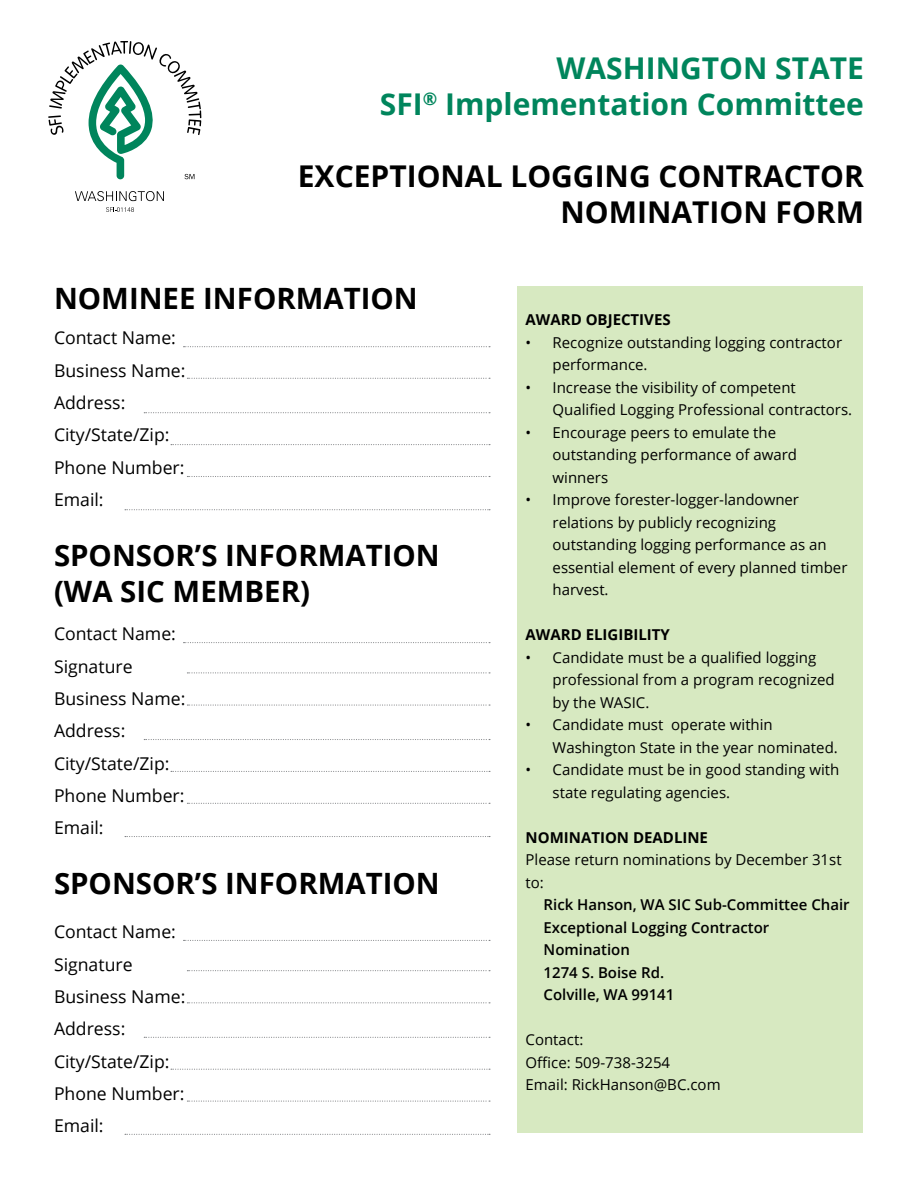
<style>
.page{position:relative;width:918px;height:1188px;background:#fff}
.page>*{position:absolute;margin:0;border:0;box-sizing:border-box;transform-origin:0 0}
.t1{font:700 30px/36px "Open Sans";color:#00855c;text-align:right}
.t2{font:700 30px/36px "Open Sans";color:#000;text-align:right}
.t3{font:700 29.4px/35.2px "Open Sans";color:#000}
.t4{font:17.7px/32.4px "Open Sans";color:#000}
.t5{font:15px/22.5px "Open Sans";color:#000}
.t6{font:600 15px/22.5px "Open Sans";color:#000}
.t7{font:700 15px "Open Sans";color:#000}
</style>
<div class="page">
<div style="left:517px;top:286px;width:346px;height:847px;background:#d7e9c1"></div>
<svg style="left:48px;top:41px;width:153px;height:138px"></svg>
<svg style="left:75px;top:191px;width:89px;height:10px"></svg>
<svg style="left:106px;top:207px;width:28px;height:5px"></svg>
<svg style="left:187px;top:378px;width:303px;height:1px"></svg>
<svg style="left:144px;top:412px;width:346px;height:1px"></svg>
<svg style="left:171px;top:444px;width:319px;height:1px"></svg>
<svg style="left:187px;top:476px;width:303px;height:1px"></svg>
<svg style="left:125px;top:509px;width:365px;height:1px"></svg>
<svg style="left:184px;top:346px;width:306px;height:1px"></svg>
<svg style="left:187px;top:705px;width:303px;height:1px"></svg>
<svg style="left:144px;top:739px;width:346px;height:1px"></svg>
<svg style="left:171px;top:771px;width:319px;height:1px"></svg>
<svg style="left:187px;top:803px;width:303px;height:1px"></svg>
<svg style="left:125px;top:836px;width:365px;height:1px"></svg>
<svg style="left:184px;top:642px;width:306px;height:1px"></svg>
<svg style="left:187px;top:672px;width:303px;height:1px"></svg>
<svg style="left:187px;top:1002px;width:303px;height:1px"></svg>
<svg style="left:144px;top:1037px;width:346px;height:1px"></svg>
<svg style="left:171px;top:1069px;width:319px;height:1px"></svg>
<svg style="left:187px;top:1101px;width:303px;height:1px"></svg>
<svg style="left:125px;top:1134px;width:365px;height:1px"></svg>
<svg style="left:184px;top:940px;width:306px;height:1px"></svg>
<svg style="left:187px;top:970px;width:303px;height:1px"></svg>
<h1 class="t1" style="left:380px;top:49px;width:486px">WASHINGTON STATE<br>SFI<sup>®</sup> Implementation Committee</h1>
<h1 class="t2" style="left:298px;top:157px;width:568px">EXCEPTIONAL LOGGING CONTRACTOR<br>NOMINATION FORM</h1>
<h2 class="t3" style="left:54px;top:280px;width:365px">NOMINEE INFORMATION</h2>
<p class="t4" style="left:54px;top:321px;width:133px">Contact Name:<br>Business Name:<br>Address:<br>City/State/Zip:<br>Phone Number:<br>Email:</p>
<h2 class="t3" style="left:54px;top:537px;width:387px">SPONSOR’S INFORMATION (WA SIC MEMBER)</h2>
<p class="t4" style="left:54px;top:617px;width:133px">Contact Name:<br>Signature<br>Business Name:<br>Address:<br>City/State/Zip:<br>Phone Number:<br>Email:</p>
<h2 class="t3" style="left:54px;top:865px;width:387px">SPONSOR’S INFORMATION</h2>
<p class="t4" style="left:54px;top:915px;width:133px">Contact Name:<br>Signature<br>Business Name:<br>Address:<br>City/State/Zip:<br>Phone Number:<br>Email:</p>
<p class="t7" style="left:526px;top:309px;width:147px">AWARD OBJECTIVES</p>
<p class="t5" style="left:553px;top:331px;width:291px;text-indent:-27px">• Recognize outstanding logging contractor performance.</p>
<p class="t5" style="left:553px;top:376px;width:301px;text-indent:-27px">• Increase the visibility of competent<br>Qualified Logging Professional contractors.</p>
<p class="t5" style="left:553px;top:421px;width:246px;text-indent:-27px">• Encourage peers to emulate the outstanding performance of award winners</p>
<p class="t5" style="left:553px;top:488px;width:296px;text-indent:-27px">• Improve forester-logger-landowner relations by publicly recognizing outstanding logging performance as an essential element of every planned timber harvest.</p>
<p class="t7" style="left:526px;top:624px;width:146px">AWARD ELIGIBILITY</p>
<p class="t5" style="left:553px;top:646px;width:284px;text-indent:-27px">• Candidate must be a qualified logging professional from a program recognized by the WASIC.</p>
<p class="t5" style="left:553px;top:713px;width:287px;text-indent:-27px">• Candidate must operate within<br>Washington State in the year nominated.</p>
<p class="t5" style="left:553px;top:758px;width:288px;text-indent:-27px">• Candidate must be in good standing with state regulating agencies.</p>
<p class="t7" style="left:526px;top:827px;width:184px">NOMINATION DEADLINE</p>
<p class="t5" style="left:526px;top:848px;width:318px">Please return nominations by December 31st to:</p>
<p class="t6" style="left:544px;top:893px;width:308px">Rick Hanson, WA SIC Sub-Committee Chair<br>Exceptional Logging Contractor<br>Nomination<br>1274 S. Boise Rd.<br>Colville, WA 99141</p>
<p class="t5" style="left:526px;top:1028px;width:197px">Contact:<br>Office: 509-738-3254<br>Email: RickHanson@BC.com</p>
</div>
